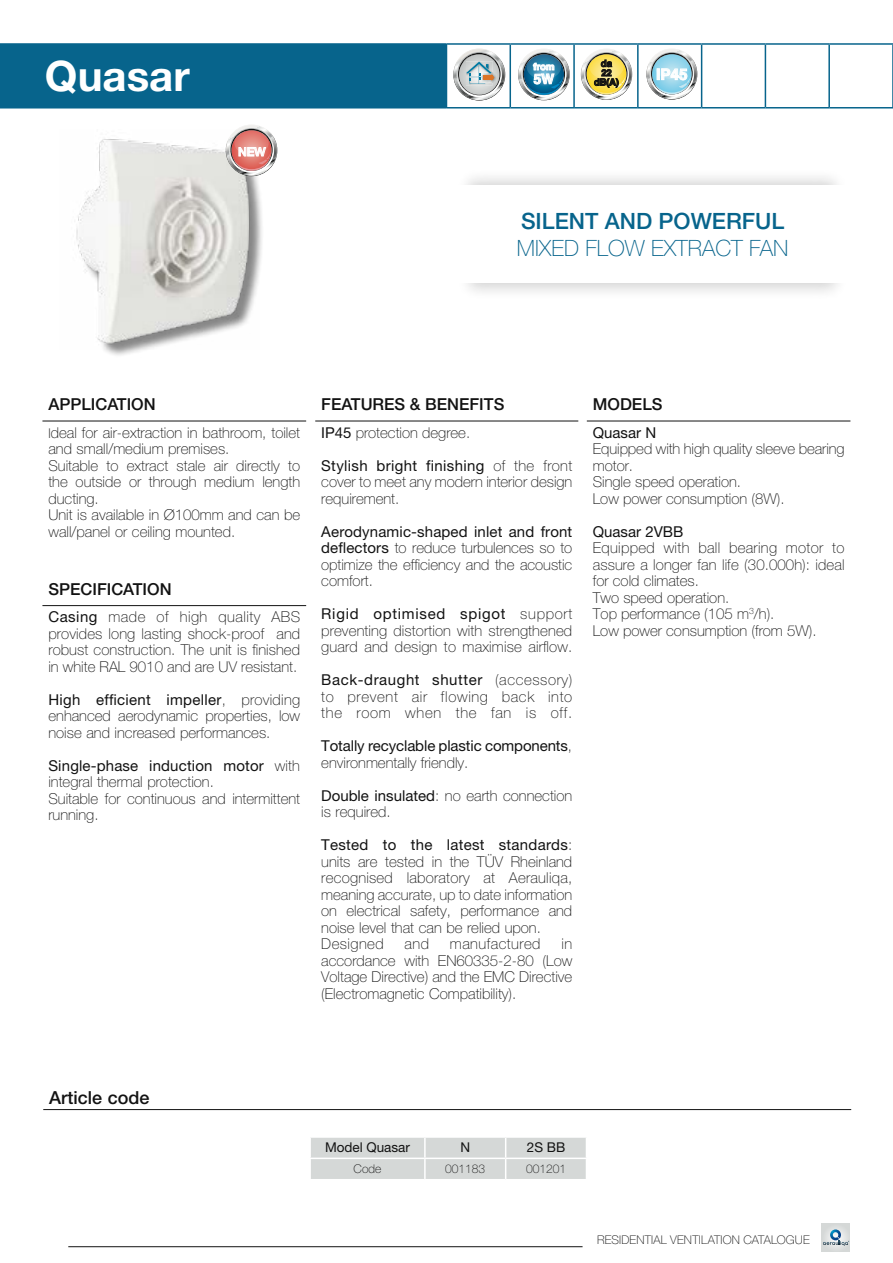
<style>
.page{position:relative;width:893px;height:1263px;background:#fff}
.page>*{position:absolute;margin:0;border:0;box-sizing:border-box;transform-origin:0 0}
.t1{font:700 42px "Helvetica Neue LT Std";color:#fff}
.t2{font:100 22.5px "Helvetica Neue LT Std";color:#07648c}
.t3{font:500 22.5px "Helvetica Neue LT Std";color:#07648c}
.t4{font:500 18px "Helvetica Neue LT Std";color:#121212}
.t5{font:500 16.5px "Helvetica Neue LT Std";color:#121212}
.t6{font:700 15.3px "Helvetica";color:#fff}
.t7{font:100 15px/16.5px "Helvetica Neue LT Std";color:#121212;text-align:justify}
.t8{font:15px/16.5px "Helvetica Neue LT Std";letter-spacing:-.005em;color:#121212}
.t9{font:100 15px "Helvetica Neue LT Std";letter-spacing:.03em;color:#121212}
.t10{font:700 13.8px "Helvetica";color:#fff}
.t11{font:13.5px "Helvetica Neue LT Std";color:#121212}
.t12{font:100 12px "Helvetica Neue LT Std";letter-spacing:.01em;color:#121212}
.t13{font:500 12px "Helvetica Neue LT Std";color:#fff}
.t14{font:700 9.6px "Helvetica";color:#fff}
.t15{font:700 9.45px/9.4px "Helvetica";color:#121212;text-align:center}
.s1{font-size:13.5px}
.s2{font-weight:400}
.s3{font-weight:100}
</style>
<div class="page">
<div style="left:822px;top:1224px;width:28px;height:28px;background:#d8dbda"></div>
<svg style="left:823px;top:1229px;width:26px;height:17px"></svg>
<hr style="left:68px;top:1246px;width:515px;height:1px;background:#121212">
<div style="left:0;top:44px;width:446px;height:64px;background:#07648c"></div>
<hr style="left:0;top:43px;width:446px;height:2px;background:#07648c">
<hr style="left:0;top:107px;width:446px;height:2px;background:#07648c">
<hr style="left:446px;top:45px;width:1px;height:62px;background:#07648c">
<hr style="left:446px;top:43px;width:64px;height:2px;background:#07648c">
<hr style="left:446px;top:107px;width:64px;height:2px;background:#07648c">
<hr style="left:509px;top:45px;width:2px;height:62px;background:#07648c">
<hr style="left:510px;top:43px;width:64px;height:2px;background:#07648c">
<hr style="left:574px;top:43px;width:64px;height:2px;background:#07648c">
<hr style="left:638px;top:43px;width:64px;height:2px;background:#07648c">
<hr style="left:702px;top:43px;width:63px;height:2px;background:#07648c">
<hr style="left:765px;top:43px;width:64px;height:2px;background:#07648c">
<hr style="left:573px;top:45px;width:2px;height:62px;background:#07648c">
<hr style="left:637px;top:45px;width:2px;height:62px;background:#07648c">
<hr style="left:701px;top:45px;width:1px;height:62px;background:#07648c">
<hr style="left:765px;top:45px;width:1px;height:62px;background:#07648c">
<hr style="left:510px;top:107px;width:64px;height:2px;background:#07648c">
<hr style="left:574px;top:107px;width:64px;height:2px;background:#07648c">
<hr style="left:638px;top:107px;width:64px;height:2px;background:#07648c">
<hr style="left:702px;top:107px;width:63px;height:2px;background:#07648c">
<hr style="left:765px;top:107px;width:64px;height:2px;background:#07648c">
<hr style="left:828px;top:45px;width:2px;height:62px;background:#07648c">
<hr style="left:829px;top:43px;width:64px;height:2px;background:#07648c">
<hr style="left:892px;top:45px;width:1px;height:62px;background:#07648c">
<hr style="left:829px;top:107px;width:64px;height:2px;background:#07648c">
<hr style="left:42px;top:605px;width:264px;height:1px;background:#121212">
<hr style="left:42px;top:421px;width:264px;height:1px;background:#121212">
<hr style="left:315px;top:421px;width:263px;height:1px;background:#121212">
<div style="left:455px;top:168px;width:393px;height:85px;background:#121212;opacity:.2"></div>
<div style="left:456px;top:216px;width:392px;height:85px;background:#121212;opacity:.2"></div>
<div style="left:437px;top:185px;width:456px;height:98px;background:#fff"></div>
<hr style="left:587px;top:421px;width:263px;height:1px;background:#121212">
<div style="left:80px;top:143px;width:184px;height:215px;background:#121212;opacity:.5"></div>
<img style="left:76px;top:139px;width:184px;height:211px">
<svg style="left:226px;top:125px;width:51px;height:51px"></svg>
<hr style="left:43px;top:1109px;width:808px;height:1px;background:#121212">
<svg style="left:310px;top:1137px;width:276px;height:42px"></svg>
<svg style="left:581px;top:49px;width:51px;height:51px"></svg>
<svg style="left:646px;top:49px;width:51px;height:51px"></svg>
<img style="left:453px;top:69px;width:31px;height:32px">
<img style="left:454px;top:49px;width:51px;height:51px">
<img style="left:457px;top:52px;width:45px;height:45px">
<img style="left:458px;top:53px;width:42px;height:42px">
<svg style="left:459px;top:54px;width:39px;height:33px"></svg>
<svg style="left:518px;top:49px;width:52px;height:51px"></svg>
<h1 class="t1" style="left:45px;top:50px;width:146px">Quasar</h1>
<p class="t13" style="left:238px;top:145px;width:29px">NEW</p>
<p class="t14" style="left:533px;top:59px;width:23px">from</p>
<p class="t10" style="left:534px;top:68px;width:22px">5W</p>
<p class="t15" style="left:594px;top:59px;width:26px">da<br>22 dB(A)</p>
<p class="t6" style="left:656px;top:62px;width:33px">IP45</p>
<h2 class="t3" style="left:521px;top:207px;width:265px">SILENT AND POWERFUL</h2>
<h2 class="t2" style="left:517px;top:235px;width:273px">MIXED FLOW EXTRACT FAN</h2>
<p class="t5" style="left:48px;top:394px;width:109px">APPLICATION</p>
<p class="t7" style="left:48px;top:424px;width:253px;text-align:left"><span class="s1">I</span>deal for air-extraction in bathroom, toilet and small/medium premises.<br>Suitable to extract stale air directly to the outside or through medium length ducting.<br>Unit is available in Ø100mm and can be wall/panel or ceiling mounted.</p>
<p class="t5" style="left:48px;top:579px;width:125px">SPECIFICATION</p>
<p class="t7" style="left:48px;top:609px;width:253px"><span class="s2">Casing</span> made of high quality ABS provides long lasting shock-proof and robust construction. The unit is finished in white RAL 9010 and are UV resistant.</p>
<p class="t7" style="left:48px;top:691px;width:253px"><span class="s2">High efficient impeller</span>, providing enhanced aerodynamic properties, low noise and increased performances.</p>
<p class="t7" style="left:48px;top:757px;width:253px;text-align:left"><span class="s2">Single-phase induction motor</span> with integral thermal protection.<br>Suitable for continuous and intermittent running.</p>
<p class="t5" style="left:321px;top:394px;width:185px">FEATURES &amp; BENEFITS</p>
<p class="t7" style="left:321px;top:424px;width:150px"><span class="s2">IP45</span> protection degree.</p>
<p class="t7" style="left:321px;top:457px;width:253px"><span class="s2">Stylish bright finishing</span> of the front cover to meet any modern interior design requirement.</p>
<p class="t7" style="left:321px;top:523px;width:253px"><span class="s2">Aerodynamic-shaped inlet and front deflectors</span> to reduce turbulences so to optimize the efficiency and the acoustic comfort.</p>
<p class="t7" style="left:321px;top:606px;width:253px"><span class="s2">Rigid optimised spigot</span> support preventing distortion with strengthened guard and design to maximise airflow.</p>
<p class="t7" style="left:321px;top:672px;width:253px"><span class="s2">Back-draught shutter</span> (accessory) to prevent air flowing back into the room when the fan is off.</p>
<p class="t8" style="left:321px;top:737px;width:252px">Totally recyclable plastic components<span class="s3">, environmentally friendly.</span></p>
<p class="t7" style="left:321px;top:787px;width:253px"><span class="s2">Double insulated</span>: no earth connection is required.</p>
<p class="t7" style="left:321px;top:837px;width:253px;text-align:left"><span class="s2">Tested to the latest standards</span>: units are tested in the TÜV Rheinland recognised laboratory at Aerauliqa, meaning accurate, up to date information on electrical safety, performance and noise level that can be relied upon.<br>Designed</p>
<p class="t7" style="left:405px;top:936px;width:26px">and</p>
<p class="t9" style="left:450px;top:935px;width:92px">manufactured</p>
<p class="t7" style="left:321px;top:936px;width:253px;text-indent:240px">in accordance with EN60335-2-80 (Low Voltage Directive) and the EMC Directive (Electromagnetic Compatibility).</p>
<p class="t5" style="left:593px;top:394px;width:71px">MODELS</p>
<p class="t8" style="left:593px;top:424px;width:65px">Quasar N</p>
<p class="t7" style="left:593px;top:441px;width:253px;text-align:left">Equipped with high quality sleeve bearing motor.<br>Single speed operation.<br>Low power consumption (8W).</p>
<p class="t8" style="left:593px;top:523px;width:92px">Quasar 2VBB</p>
<p class="t7" style="left:593px;top:540px;width:253px;text-align:left">Equipped with ball bearing motor to assure a longer fan life (30.000h): ideal for cold climates.<br>Two speed operation.<br>Top performance (105 m<sup>3</sup>/h).<br>Low power consumption (from 5W).</p>
<p class="t4" style="left:49px;top:1086px;width:102px">Article code</p>
<p class="t11" style="left:325px;top:1139px;width:87px">Model Quasar</p>
<p class="t11" style="left:460px;top:1139px;width:11px">N</p>
<p class="t11" style="left:527px;top:1139px;width:40px">2S BB</p>
<p class="t12" style="left:354px;top:1162px;width:29px">Code</p>
<p class="t12" style="left:445px;top:1162px;width:42px">001183</p>
<p class="t12" style="left:526px;top:1162px;width:42px">001201</p>
<p class="t12" style="left:597px;top:1233px;width:214px">RESIDENTIAL VENTILATION CATALOGUE</p>
</div>
